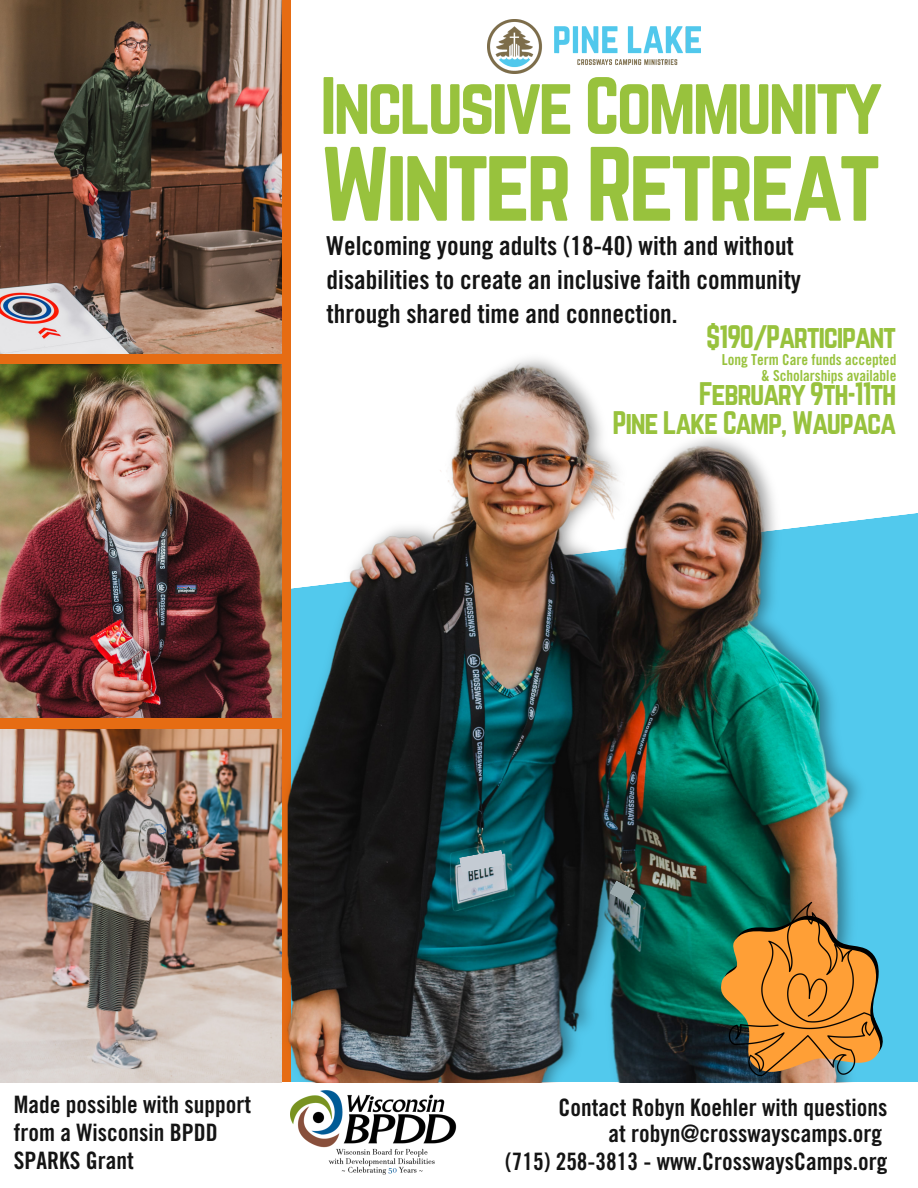
<style>
.page{position:relative;width:918px;height:1188px;background:#fff}
.page>*{position:absolute;margin:0;border:0;box-sizing:border-box;transform-origin:0 0}
.t1{font:92.25px "Norwester";letter-spacing:-.05em;color:#98c23d}
.t2{font:71.1px "Norwester";letter-spacing:-.05em;color:#98c23d}
.t3{font:28.5px "Norwester";letter-spacing:-.05em;color:#98c23d}
.t4{font:26.1px/33.8px "Trade Gothic LT Std Bd Cn 20";color:#141414}
.t5{font:24px/28.2px "Trade Gothic LT Std Bd Cn 20";color:#141414}
.t6{font:15.15px "Trade Gothic LT Std Bd Cn 20";color:#98c23d}
</style>
<div class="page">
<div style="left:878px;top:513px;width:40px;height:569px;background:#52c9ed"></div>
<div style="left:0;top:0;width:291px;height:1104px;background:#e66c13"></div>
<div style="left:0;top:1083px;width:332px;height:37px;background:#fff"></div>
<img style="left:275px;top:341px;width:603px;height:742px">
<img style="left:0;top:364px;width:281px;height:354px">
<img style="left:0;top:0;width:281px;height:353px">
<img style="left:0;top:729px;width:281px;height:353px">
<svg style="left:718px;top:914px;width:9px;height:169px;background:#195f4e"></svg>
<img style="left:727px;top:895px;width:169px;height:188px">
<img style="left:291px;top:1091px;width:166px;height:84px">
<img style="left:488px;top:19px;width:212px;height:54px">
<svg style="left:459px;top:850px;width:45px;height:23px"></svg>
<svg style="left:609px;top:880px;width:26px;height:24px"></svg>
<p class="t2" style="left:320px;top:63px;width:563px">Inclusive Community</p>
<p class="t1" style="left:320px;top:128px;width:563px">Winter Retreat</p>
<p class="t4" style="left:327px;top:233px;width:476px">Welcoming young adults (18-40) with and without disabilities to create an inclusive faith community through shared time and connection.</p>
<p class="t3" style="left:706px;top:320px;width:192px">$190/Participant</p>
<p class="t3" style="left:699px;top:377px;width:199px">February 9th-11th</p>
<p class="t3" style="left:613px;top:406px;width:285px">Pine Lake Camp, Waupaca</p>
<p class="t6" style="left:722px;top:354px;width:176px">Long Term Care funds accepted</p>
<p class="t6" style="left:761px;top:370px;width:137px">&amp; Scholarships available</p>
<p class="t5" style="left:14px;top:1093px;width:239px">Made possible with support from a Wisconsin BPDD<br>SPARKS Grant</p>
<p class="t5" style="left:558px;top:1096px;width:331px">Contact Robyn Koehler with questions</p>
<p class="t5" style="left:608px;top:1122px;width:275px">at robyn@crosswayscamps.org</p>
<p class="t5" style="left:505px;top:1150px;width:384px">(715) 258-3813 - www.CrosswaysCamps.org</p>
</div>
